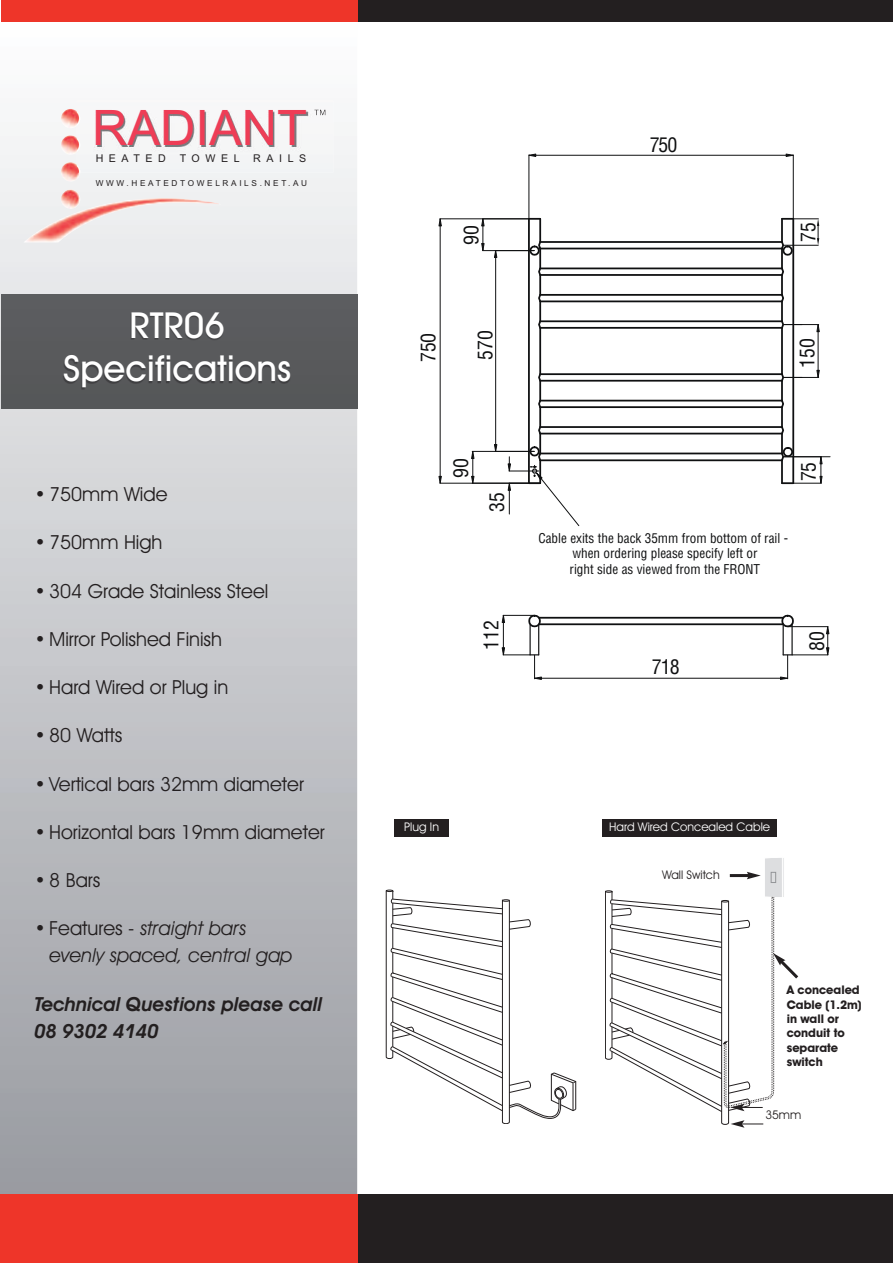
<style>
.page{position:relative;width:893px;height:1263px;background:#fff}
.page>*{position:absolute;margin:0;border:0;box-sizing:border-box;transform-origin:0 0}
.t1{font:48.9px "Arial";color:#ee3d56}
.t2{font:500 36px/43.5px "Avant Garde IT Cby BT";color:#fff;text-align:center}
.t3{font:condensed 19.8px "Helvetica";color:#0f1011}
.t4{font:19.5px "Avant Garde IT Cby BT";color:#231f20}
.t5{font:italic 19.5px/27px "Avant Garde IT Cby BT";color:#231f20}
.t6{font:italic 600 19.5px/27px "Avant Garde IT Cby BT";color:#231f20}
.t7{font:condensed 13.2px/15.9px "Helvetica";color:#0f1011;text-align:center}
.t8{font:700 12px/14.4px "Avant Garde IT Cby BT";color:#231f20}
.t9{font:12px "Avant Garde IT Cby BT";color:#fff}
.t10{font:12px "Avant Garde IT Cby BT";color:#231f20}
.t11{font:10.65px "Arial";letter-spacing:.52em;color:#231f20}
.t12{font:8.25px "Arial";letter-spacing:.325em;color:#231f20}
.s1{font-style:normal}
</style>
<div class="page">
<div style="left:354px;top:1194px;width:538px;height:69px;background:#231f20"></div>
<img style="left:0;top:407px;width:357px;height:787px">
<img style="left:0;top:21px;width:357px;height:281px">
<div style="left:0;top:1194px;width:357px;height:69px;background:#ee3529"></div>
<hr style="left:783px;top:324px;width:36px;height:1px;background:#0f1011">
<hr style="left:783px;top:377px;width:36px;height:1px;background:#0f1011">
<hr style="left:818px;top:332px;width:1px;height:38px;background:#0f1011">
<svg style="left:816px;top:324px;width:4px;height:8px"></svg>
<svg style="left:816px;top:370px;width:4px;height:8px"></svg>
<hr style="left:529px;top:155px;width:1px;height:63px;background:#0f1011">
<hr style="left:793px;top:155px;width:1px;height:63px;background:#0f1011">
<hr style="left:536px;top:155px;width:250px;height:1px;background:#0f1011">
<svg style="left:528px;top:153px;width:8px;height:4px"></svg>
<svg style="left:785px;top:153px;width:9px;height:4px"></svg>
<hr style="left:440px;top:483px;width:89px;height:1px;background:#0f1011">
<hr style="left:440px;top:218px;width:89px;height:1px;background:#0f1011">
<hr style="left:440px;top:226px;width:1px;height:250px;background:#0f1011">
<svg style="left:438px;top:476px;width:4px;height:8px"></svg>
<svg style="left:438px;top:218px;width:4px;height:9px"></svg>
<svg style="left:780px;top:267px;width:4px;height:8px"></svg>
<svg style="left:780px;top:295px;width:4px;height:8px"></svg>
<svg style="left:780px;top:399px;width:4px;height:8px"></svg>
<hr style="left:792px;top:219px;width:2px;height:264px;background:#0f1011">
<hr style="left:781px;top:248px;width:2px;height:20px;background:#0f1011">
<hr style="left:781px;top:275px;width:2px;height:20px;background:#0f1011">
<hr style="left:781px;top:301px;width:2px;height:20px;background:#0f1011">
<hr style="left:781px;top:328px;width:2px;height:46px;background:#0f1011">
<hr style="left:781px;top:381px;width:2px;height:20px;background:#0f1011">
<hr style="left:781px;top:407px;width:2px;height:20px;background:#0f1011">
<hr style="left:540px;top:241px;width:242px;height:2px;background:#0f1011">
<hr style="left:540px;top:248px;width:242px;height:1px;background:#0f1011">
<hr style="left:540px;top:268px;width:242px;height:1px;background:#0f1011">
<hr style="left:540px;top:274px;width:242px;height:2px;background:#0f1011">
<hr style="left:540px;top:294px;width:242px;height:2px;background:#0f1011">
<hr style="left:540px;top:300px;width:242px;height:2px;background:#0f1011">
<hr style="left:540px;top:320px;width:242px;height:2px;background:#0f1011">
<hr style="left:540px;top:327px;width:242px;height:2px;background:#0f1011">
<hr style="left:540px;top:373px;width:242px;height:2px;background:#0f1011">
<hr style="left:540px;top:380px;width:242px;height:2px;background:#0f1011">
<hr style="left:540px;top:400px;width:242px;height:1px;background:#0f1011">
<hr style="left:540px;top:406px;width:242px;height:2px;background:#0f1011">
<hr style="left:540px;top:426px;width:242px;height:2px;background:#0f1011">
<hr style="left:540px;top:433px;width:242px;height:1px;background:#0f1011">
<hr style="left:540px;top:453px;width:242px;height:1px;background:#0f1011">
<hr style="left:540px;top:459px;width:242px;height:2px;background:#0f1011">
<hr style="left:539px;top:617px;width:244px;height:2px;background:#0f1011">
<hr style="left:539px;top:623px;width:244px;height:2px;background:#0f1011">
<hr style="left:783px;top:624px;width:1px;height:31px;background:#0f1011">
<hr style="left:791px;top:624px;width:2px;height:31px;background:#0f1011">
<svg style="left:780px;top:614px;width:15px;height:14px"></svg>
<hr style="left:788px;top:626px;width:40px;height:1px;background:#0f1011">
<hr style="left:792px;top:654px;width:36px;height:1px;background:#0f1011">
<svg style="left:826px;top:626px;width:4px;height:30px"></svg>
<hr style="left:541px;top:678px;width:239px;height:1px;background:#0f1011">
<svg style="left:780px;top:654px;width:12px;height:26px"></svg>
<svg style="left:780px;top:425px;width:43px;height:60px"></svg>
<hr style="left:509px;top:471px;width:30px;height:1px;background:#0f1011">
<svg style="left:507px;top:457px;width:4px;height:57px"></svg>
<hr style="left:483px;top:250px;width:51px;height:1px;background:#0f1011">
<svg style="left:481px;top:218px;width:4px;height:34px"></svg>
<hr style="left:472px;top:451px;width:62px;height:1px;background:#0f1011">
<hr style="left:472px;top:483px;width:57px;height:1px;background:#0f1011">
<svg style="left:471px;top:450px;width:4px;height:34px"></svg>
<hr style="left:495px;top:257px;width:1px;height:188px;background:#0f1011">
<svg style="left:494px;top:250px;width:4px;height:8px"></svg>
<svg style="left:494px;top:444px;width:4px;height:8px"></svg>
<svg style="left:501px;top:614px;width:41px;height:66px"></svg>
<svg style="left:780px;top:372px;width:22px;height:11px"></svg>
<svg style="left:780px;top:319px;width:22px;height:11px"></svg>
<hr style="left:783px;top:456px;width:47px;height:1px;background:#0f1011">
<svg style="left:780px;top:218px;width:39px;height:39px"></svg>
<svg style="left:527px;top:217px;width:53px;height:309px"></svg>
<div style="left:357px;top:0;width:536px;height:21px;background:#231f20"></div>
<div style="left:1px;top:0;width:356px;height:21px;background:#ee3529"></div>
<img style="left:1px;top:407px;width:356px;height:1px">
<div style="left:1px;top:295px;width:356px;height:7px;background:#5c5e60"></div>
<img style="left:0;top:302px;width:358px;height:105px">
<img style="left:23px;top:109px;width:198px;height:133px">
<img style="left:77px;top:101px;width:256px;height:72px">
<svg style="left:314px;top:110px;width:11px;height:5px"></svg>
<svg style="left:77px;top:164px;width:3px;height:9px"></svg>
<img style="left:77px;top:138px;width:3px;height:15px">
<img style="left:77px;top:111px;width:3px;height:15px">
<div style="left:395px;top:819px;width:54px;height:17px;background:#231f20"></div>
<svg style="left:386px;top:890px;width:190px;height:234px"></svg>
<div style="left:603px;top:819px;width:174px;height:17px;background:#231f20"></div>
<svg style="left:605px;top:858px;width:194px;height:270px"></svg>
<h1 class="t1" style="left:92px;top:99px;width:216px">RADIANT</h1>
<p class="t11" style="left:96px;top:152px;width:72px">HEATED</p>
<p class="t11" style="left:180px;top:152px;width:61px">TOWEL</p>
<p class="t11" style="left:253px;top:152px;width:54px">RAILS</p>
<p class="t12" style="left:96px;top:179px;width:213px">WWW.HEATEDTOWELRAILS.NET.AU</p>
<h2 class="t2" style="left:63px;top:306px;width:229px">RTR06<br>Specifications</h2>
<p class="t4" style="left:34px;top:487px;width:135px">• 750mm Wide</p>
<p class="t4" style="left:34px;top:535px;width:130px">• 750mm High</p>
<p class="t4" style="left:34px;top:584px;width:236px">• 304 Grade Stainless Steel</p>
<p class="t4" style="left:34px;top:632px;width:189px">• Mirror Polished Finish</p>
<p class="t4" style="left:34px;top:680px;width:195px">• Hard Wired or Plug in</p>
<p class="t4" style="left:34px;top:728px;width:90px">• 80 Watts</p>
<p class="t4" style="left:34px;top:777px;width:271px">• Vertical bars 32mm diameter</p>
<p class="t4" style="left:34px;top:825px;width:292px">• Horizontal bars 19mm diameter</p>
<p class="t4" style="left:34px;top:873px;width:68px">• 8 Bars</p>
<p class="t5" style="left:49px;top:917px;width:245px;text-indent:-15px"><span class="s1">• Features -</span> straight bars evenly spaced, central gap</p>
<p class="t6" style="left:34px;top:992px;width:289px">Technical Questions please call<br>08 9302 4140</p>
<p class="t3" style="left:460px;top:245px;width:21px;rotate:-90deg">90</p>
<p class="t3" style="left:417px;top:362px;width:31px;rotate:-90deg">750</p>
<p class="t3" style="left:474px;top:360px;width:31px;rotate:-90deg">570</p>
<p class="t3" style="left:650px;top:133px;width:29px">750</p>
<p class="t3" style="left:797px;top:242px;width:21px;rotate:-90deg">75</p>
<p class="t3" style="left:796px;top:368px;width:31px;rotate:-90deg">150</p>
<p class="t3" style="left:450px;top:478px;width:21px;rotate:-90deg">90</p>
<p class="t3" style="left:486px;top:512px;width:21px;rotate:-90deg">35</p>
<p class="t3" style="left:480px;top:650px;width:31px;rotate:-90deg">112</p>
<p class="t3" style="left:797px;top:481px;width:21px;rotate:-90deg">75</p>
<p class="t7" style="left:538px;top:530px;width:251px">Cable exits the back 35mm from bottom of rail - when ordering please specify left or<br>right side as viewed from the FRONT</p>
<p class="t3" style="left:652px;top:655px;width:29px">718</p>
<p class="t3" style="left:806px;top:651px;width:21px;rotate:-90deg">80</p>
<p class="t9" style="left:404px;top:823px;width:36px">Plug In</p>
<p class="t9" style="left:609px;top:823px;width:162px">Hard Wired Concealed Cable</p>
<p class="t10" style="left:662px;top:870px;width:59px">Wall Switch</p>
<p class="t8" style="left:787px;top:984px;width:76px">A concealed<br>Cable (1.2m) in wall or conduit to separate switch</p>
<p class="t10" style="left:765px;top:1110px;width:37px">35mm</p>
</div>
